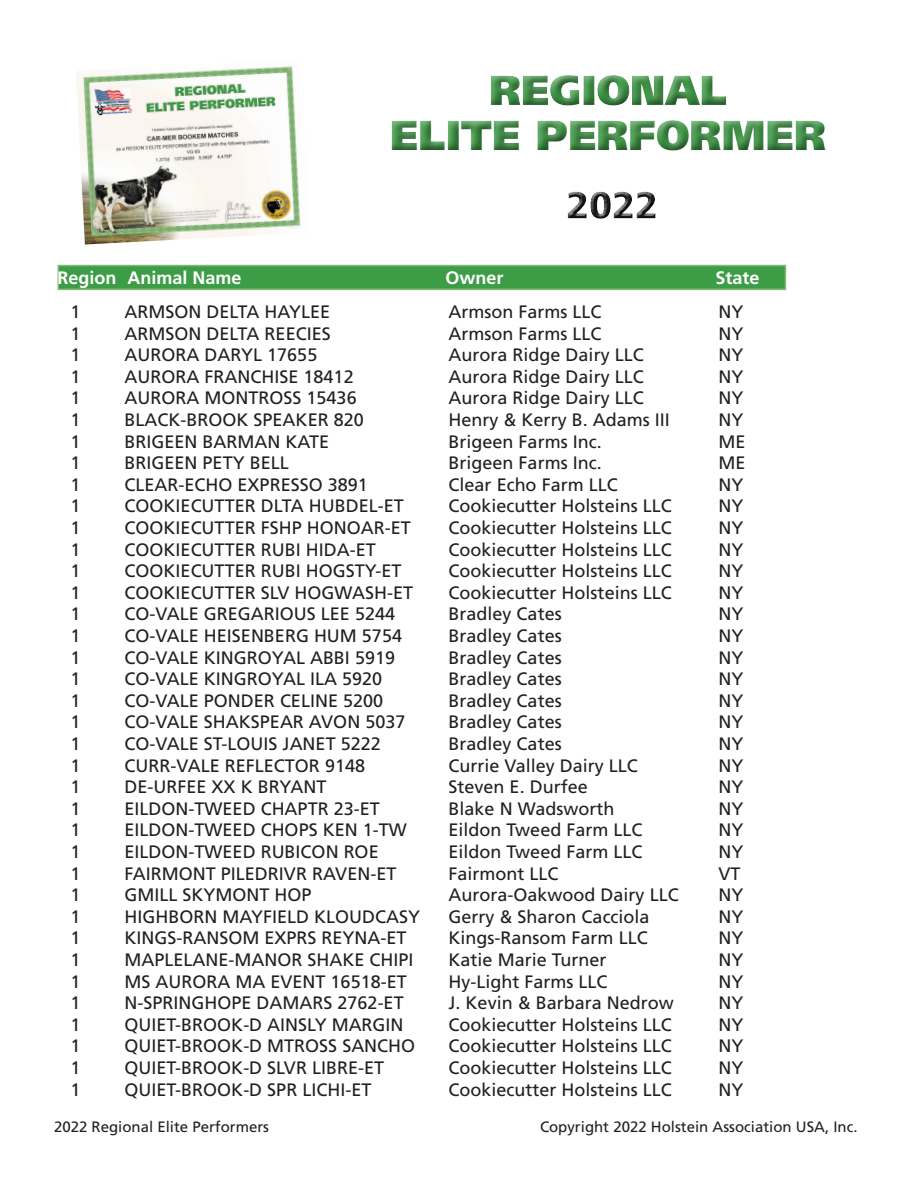
<style>
.page{position:relative;width:918px;height:1188px;background:#fff}
.page>*{position:absolute;margin:0;border:0;box-sizing:border-box;transform-origin:0 0}
.t1{font:900 42px "Frutiger LT Std";color:#3e9d46}
.t2{font:18px "Frutiger LT Std";color:#231f20}
.t3{font:700 18px "Frutiger LT Std";color:#fff}
.t4{font:15px "Frutiger LT Std";color:#231f20}
</style>
<div class="page">
<div style="left:559px;top:188px;width:108px;height:41px;background:#231f20;opacity:.75"></div>
<div style="left:380px;top:67px;width:460px;height:98px;background:#231f20;opacity:.75"></div>
<div style="left:58px;top:265px;width:728px;height:25px;background:#3c9d46;border:2px solid #80ba76"></div>
<img style="left:76px;top:66px;width:225px;height:179px">
<h1 class="t1" style="left:390px;top:110px;width:438px">ELITE PERFORMER</h1>
<p class="t3" style="left:58px;top:267px;width:185px">Region Animal Name</p>
<p class="t3" style="left:446px;top:267px;width:60px">Owner</p>
<p class="t3" style="left:716px;top:267px;width:46px">State</p>
<p class="t2" style="left:71px;top:301px;width:12px">1</p>
<p class="t2" style="left:125px;top:301px;width:207px">ARMSON DELTA HAYLEE</p>
<p class="t2" style="left:449px;top:301px;width:155px">Armson Farms LLC</p>
<p class="t2" style="left:719px;top:301px;width:27px">NY</p>
<p class="t2" style="left:71px;top:323px;width:12px">1</p>
<p class="t2" style="left:125px;top:323px;width:208px">ARMSON DELTA REECIES</p>
<p class="t2" style="left:449px;top:323px;width:155px">Armson Farms LLC</p>
<p class="t2" style="left:719px;top:323px;width:27px">NY</p>
<p class="t2" style="left:71px;top:344px;width:12px">1</p>
<p class="t2" style="left:125px;top:344px;width:194px">AURORA DARYL 17655</p>
<p class="t2" style="left:449px;top:344px;width:197px">Aurora Ridge Dairy LLC</p>
<p class="t2" style="left:719px;top:344px;width:27px">NY</p>
<p class="t2" style="left:71px;top:366px;width:12px">1</p>
<p class="t2" style="left:125px;top:366px;width:231px">AURORA FRANCHISE 18412</p>
<p class="t2" style="left:449px;top:366px;width:197px">Aurora Ridge Dairy LLC</p>
<p class="t2" style="left:719px;top:366px;width:27px">NY</p>
<p class="t2" style="left:71px;top:388px;width:12px">1</p>
<p class="t2" style="left:125px;top:388px;width:234px">AURORA MONTROSS 15436</p>
<p class="t2" style="left:449px;top:388px;width:197px">Aurora Ridge Dairy LLC</p>
<p class="t2" style="left:719px;top:388px;width:27px">NY</p>
<p class="t2" style="left:71px;top:409px;width:12px">1</p>
<p class="t2" style="left:125px;top:409px;width:241px">BLACK-BROOK SPEAKER 820</p>
<p class="t2" style="left:449px;top:409px;width:223px">Henry &amp; Kerry B. Adams III</p>
<p class="t2" style="left:719px;top:409px;width:27px">NY</p>
<p class="t2" style="left:71px;top:431px;width:12px">1</p>
<p class="t2" style="left:125px;top:431px;width:206px">BRIGEEN BARMAN KATE</p>
<p class="t2" style="left:449px;top:431px;width:155px">Brigeen Farms Inc.</p>
<p class="t2" style="left:719px;top:431px;width:29px">ME</p>
<p class="t2" style="left:71px;top:452px;width:12px">1</p>
<p class="t2" style="left:125px;top:452px;width:166px">BRIGEEN PETY BELL</p>
<p class="t2" style="left:449px;top:452px;width:155px">Brigeen Farms Inc.</p>
<p class="t2" style="left:719px;top:452px;width:29px">ME</p>
<p class="t2" style="left:71px;top:474px;width:12px">1</p>
<p class="t2" style="left:125px;top:474px;width:245px">CLEAR-ECHO EXPRESSO 3891</p>
<p class="t2" style="left:449px;top:474px;width:171px">Clear Echo Farm LLC</p>
<p class="t2" style="left:719px;top:474px;width:27px">NY</p>
<p class="t2" style="left:71px;top:496px;width:12px">1</p>
<p class="t2" style="left:125px;top:496px;width:281px">COOKIECUTTER DLTA HUBDEL-ET</p>
<p class="t2" style="left:449px;top:496px;width:225px">Cookiecutter Holsteins LLC</p>
<p class="t2" style="left:719px;top:496px;width:27px">NY</p>
<p class="t2" style="left:71px;top:517px;width:12px">1</p>
<p class="t2" style="left:125px;top:517px;width:288px">COOKIECUTTER FSHP HONOAR-ET</p>
<p class="t2" style="left:449px;top:517px;width:225px">Cookiecutter Holsteins LLC</p>
<p class="t2" style="left:719px;top:517px;width:27px">NY</p>
<p class="t2" style="left:71px;top:539px;width:12px">1</p>
<p class="t2" style="left:125px;top:539px;width:253px">COOKIECUTTER RUBI HIDA-ET</p>
<p class="t2" style="left:449px;top:539px;width:225px">Cookiecutter Holsteins LLC</p>
<p class="t2" style="left:719px;top:539px;width:27px">NY</p>
<p class="t2" style="left:71px;top:560px;width:12px">1</p>
<p class="t2" style="left:125px;top:560px;width:278px">COOKIECUTTER RUBI HOGSTY-ET</p>
<p class="t2" style="left:449px;top:560px;width:225px">Cookiecutter Holsteins LLC</p>
<p class="t2" style="left:719px;top:560px;width:27px">NY</p>
<p class="t2" style="left:71px;top:582px;width:12px">1</p>
<p class="t2" style="left:125px;top:582px;width:290px">COOKIECUTTER SLV HOGWASH-ET</p>
<p class="t2" style="left:449px;top:582px;width:225px">Cookiecutter Holsteins LLC</p>
<p class="t2" style="left:719px;top:582px;width:27px">NY</p>
<p class="t2" style="left:71px;top:604px;width:12px">1</p>
<p class="t2" style="left:125px;top:604px;width:272px">CO-VALE GREGARIOUS LEE 5244</p>
<p class="t2" style="left:449px;top:604px;width:115px">Bradley Cates</p>
<p class="t2" style="left:719px;top:604px;width:27px">NY</p>
<p class="t2" style="left:71px;top:625px;width:12px">1</p>
<p class="t2" style="left:125px;top:625px;width:279px">CO-VALE HEISENBERG HUM 5754</p>
<p class="t2" style="left:449px;top:625px;width:115px">Bradley Cates</p>
<p class="t2" style="left:719px;top:625px;width:27px">NY</p>
<p class="t2" style="left:71px;top:647px;width:12px">1</p>
<p class="t2" style="left:125px;top:647px;width:272px">CO-VALE KINGROYAL ABBI 5919</p>
<p class="t2" style="left:449px;top:647px;width:115px">Bradley Cates</p>
<p class="t2" style="left:719px;top:647px;width:27px">NY</p>
<p class="t2" style="left:71px;top:668px;width:12px">1</p>
<p class="t2" style="left:125px;top:668px;width:259px">CO-VALE KINGROYAL ILA 5920</p>
<p class="t2" style="left:449px;top:668px;width:115px">Bradley Cates</p>
<p class="t2" style="left:719px;top:668px;width:27px">NY</p>
<p class="t2" style="left:71px;top:690px;width:12px">1</p>
<p class="t2" style="left:125px;top:690px;width:260px">CO-VALE PONDER CELINE 5200</p>
<p class="t2" style="left:449px;top:690px;width:115px">Bradley Cates</p>
<p class="t2" style="left:719px;top:690px;width:27px">NY</p>
<p class="t2" style="left:71px;top:712px;width:12px">1</p>
<p class="t2" style="left:125px;top:712px;width:282px">CO-VALE SHAKSPEAR AVON 5037</p>
<p class="t2" style="left:449px;top:712px;width:115px">Bradley Cates</p>
<p class="t2" style="left:719px;top:712px;width:27px">NY</p>
<p class="t2" style="left:71px;top:733px;width:12px">1</p>
<p class="t2" style="left:125px;top:733px;width:258px">CO-VALE ST-LOUIS JANET 5222</p>
<p class="t2" style="left:449px;top:733px;width:115px">Bradley Cates</p>
<p class="t2" style="left:719px;top:733px;width:27px">NY</p>
<p class="t2" style="left:71px;top:755px;width:12px">1</p>
<p class="t2" style="left:125px;top:755px;width:242px">CURR-VALE REFLECTOR 9148</p>
<p class="t2" style="left:449px;top:755px;width:191px">Currie Valley Dairy LLC</p>
<p class="t2" style="left:719px;top:755px;width:27px">NY</p>
<p class="t2" style="left:71px;top:776px;width:12px">1</p>
<p class="t2" style="left:125px;top:776px;width:203px">DE-URFEE XX K BRYANT</p>
<p class="t2" style="left:449px;top:776px;width:141px">Steven E. Durfee</p>
<p class="t2" style="left:719px;top:776px;width:27px">NY</p>
<p class="t2" style="left:71px;top:798px;width:12px">1</p>
<p class="t2" style="left:125px;top:798px;width:257px">EILDON-TWEED CHAPTR 23-ET</p>
<p class="t2" style="left:449px;top:798px;width:167px">Blake N Wadsworth</p>
<p class="t2" style="left:719px;top:798px;width:27px">NY</p>
<p class="t2" style="left:71px;top:820px;width:12px">1</p>
<p class="t2" style="left:125px;top:820px;width:284px">EILDON-TWEED CHOPS KEN 1-TW</p>
<p class="t2" style="left:449px;top:820px;width:195px">Eildon Tweed Farm LLC</p>
<p class="t2" style="left:719px;top:820px;width:27px">NY</p>
<p class="t2" style="left:71px;top:841px;width:12px">1</p>
<p class="t2" style="left:125px;top:841px;width:256px">EILDON-TWEED RUBICON ROE</p>
<p class="t2" style="left:449px;top:841px;width:195px">Eildon Tweed Farm LLC</p>
<p class="t2" style="left:719px;top:841px;width:27px">NY</p>
<p class="t2" style="left:71px;top:863px;width:12px">1</p>
<p class="t2" style="left:125px;top:863px;width:273px">FAIRMONT PILEDRIVR RAVEN-ET</p>
<p class="t2" style="left:449px;top:863px;width:112px">Fairmont LLC</p>
<p class="t2" style="left:719px;top:863px;width:24px">VT</p>
<p class="t2" style="left:71px;top:884px;width:12px">1</p>
<p class="t2" style="left:125px;top:884px;width:189px">GMILL SKYMONT HOP</p>
<p class="t2" style="left:449px;top:884px;width:232px">Aurora-Oakwood Dairy LLC</p>
<p class="t2" style="left:719px;top:884px;width:27px">NY</p>
<p class="t2" style="left:71px;top:906px;width:12px">1</p>
<p class="t2" style="left:125px;top:906px;width:297px">HIGHBORN MAYFIELD KLOUDCASY</p>
<p class="t2" style="left:449px;top:906px;width:203px">Gerry &amp; Sharon Cacciola</p>
<p class="t2" style="left:719px;top:906px;width:27px">NY</p>
<p class="t2" style="left:71px;top:928px;width:12px">1</p>
<p class="t2" style="left:125px;top:928px;width:284px">KINGS-RANSOM EXPRS REYNA-ET</p>
<p class="t2" style="left:449px;top:928px;width:201px">Kings-Ransom Farm LLC</p>
<p class="t2" style="left:719px;top:928px;width:27px">NY</p>
<p class="t2" style="left:71px;top:949px;width:12px">1</p>
<p class="t2" style="left:125px;top:949px;width:291px">MAPLELANE-MANOR SHAKE CHIPI</p>
<p class="t2" style="left:449px;top:949px;width:159px">Katie Marie Turner</p>
<p class="t2" style="left:719px;top:949px;width:27px">NY</p>
<p class="t2" style="left:71px;top:971px;width:12px">1</p>
<p class="t2" style="left:125px;top:971px;width:284px">MS AURORA MA EVENT 16518-ET</p>
<p class="t2" style="left:449px;top:971px;width:161px">Hy-Light Farms LLC</p>
<p class="t2" style="left:719px;top:971px;width:27px">NY</p>
<p class="t2" style="left:71px;top:992px;width:12px">1</p>
<p class="t2" style="left:125px;top:992px;width:281px">N-SPRINGHOPE DAMARS 2762-ET</p>
<p class="t2" style="left:449px;top:992px;width:227px">J. Kevin &amp; Barbara Nedrow</p>
<p class="t2" style="left:719px;top:992px;width:27px">NY</p>
<p class="t2" style="left:71px;top:1014px;width:12px">1</p>
<p class="t2" style="left:125px;top:1014px;width:281px">QUIET-BROOK-D AINSLY MARGIN</p>
<p class="t2" style="left:449px;top:1014px;width:225px">Cookiecutter Holsteins LLC</p>
<p class="t2" style="left:719px;top:1014px;width:27px">NY</p>
<p class="t2" style="left:71px;top:1036px;width:12px">1</p>
<p class="t2" style="left:125px;top:1036px;width:292px">QUIET-BROOK-D MTROSS SANCHO</p>
<p class="t2" style="left:449px;top:1036px;width:225px">Cookiecutter Holsteins LLC</p>
<p class="t2" style="left:719px;top:1036px;width:27px">NY</p>
<p class="t2" style="left:71px;top:1057px;width:12px">1</p>
<p class="t2" style="left:125px;top:1057px;width:261px">QUIET-BROOK-D SLVR LIBRE-ET</p>
<p class="t2" style="left:449px;top:1057px;width:225px">Cookiecutter Holsteins LLC</p>
<p class="t2" style="left:719px;top:1057px;width:27px">NY</p>
<p class="t2" style="left:71px;top:1079px;width:12px">1</p>
<p class="t2" style="left:125px;top:1079px;width:248px">QUIET-BROOK-D SPR LICHI-ET</p>
<p class="t2" style="left:449px;top:1079px;width:225px">Cookiecutter Holsteins LLC</p>
<p class="t2" style="left:719px;top:1079px;width:27px">NY</p>
<p class="t4" style="left:54px;top:1118px;width:217px">2022 Regional Elite Performers</p>
<p class="t4" style="left:540px;top:1118px;width:319px">Copyright 2022 Holstein Association USA, Inc.</p>
</div>
